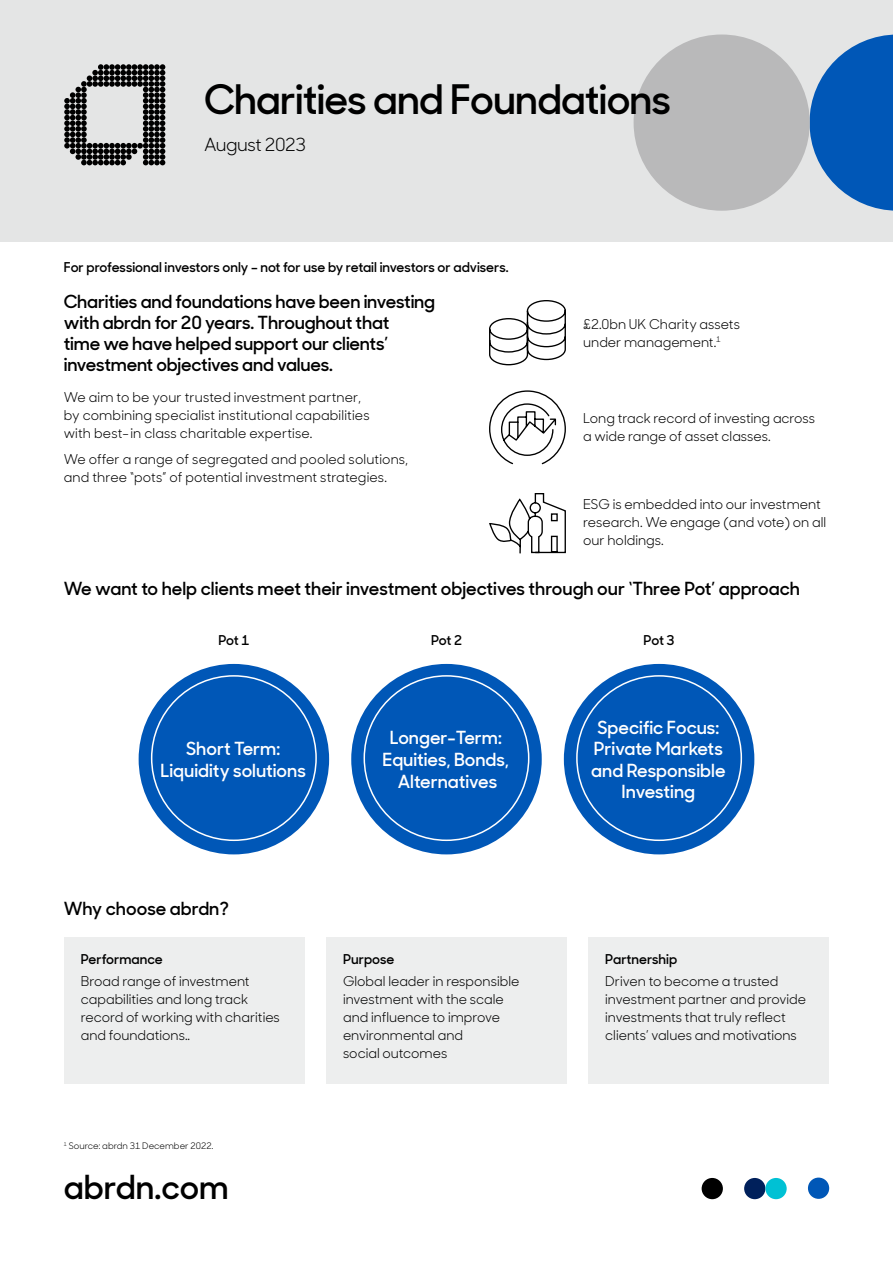
<style>
.page{position:relative;width:893px;height:1263px;background:#fff}
.page>*{position:absolute;margin:0;border:0;box-sizing:border-box;transform-origin:0 0}
.t1{font:600 40.5px "Sharp Sans Display No 1";letter-spacing:-.02em;color:#000}
.t2{font:600 33px "Sharp Sans Display No 1";color:#000}
.t3{font:600 18px/21px "Sharp Sans Display No 1";letter-spacing:-.01em;color:#000}
.t4{font:600 18px/21.6px "Sharp Sans Display No 1";color:#fff;text-align:center}
.t5{font:18px "Sharp Sans Display No 1";letter-spacing:-.02em;color:#000}
.t6{font:13.5px/18px "Sharp Sans Display No 1";color:#000}
.t7{font:600 13.5px "Sharp Sans Display No 1";color:#000}
.t8{font:9px "Sharp Sans Display No 1";color:#000}
</style>
<div class="page">
<div style="left:0;top:0;width:893px;height:241px;background:#e4e5e5"></div>
<svg style="left:809px;top:35px;width:84px;height:176px"></svg>
<div style="left:634px;top:35px;width:176px;height:176px;background:#b9b9ba;border-radius:50%"></div>
<div style="left:744px;top:1178px;width:21px;height:21px;background:#00205b;border-radius:50%"></div>
<div style="left:808px;top:1177px;width:21px;height:22px;background:#0057b7;border-radius:50%"></div>
<div style="left:702px;top:1178px;width:21px;height:21px;background:#000;border-radius:50%"></div>
<div style="left:765px;top:1178px;width:22px;height:21px;background:#00c1d4;border-radius:50%"></div>
<svg style="left:64px;top:64px;width:101px;height:101px"></svg>
<svg style="left:489px;top:493px;width:77px;height:61px"></svg>
<svg style="left:489px;top:390px;width:77px;height:75px"></svg>
<svg style="left:489px;top:300px;width:77px;height:66px"></svg>
<div style="left:139px;top:664px;width:190px;height:190px;background:#0057b7;border-radius:50%"></div>
<div style="left:351px;top:664px;width:191px;height:190px;background:#0057b7;border-radius:50%"></div>
<div style="left:564px;top:664px;width:190px;height:190px;background:#0057b7;border-radius:50%"></div>
<div style="left:64px;top:937px;width:241px;height:146px;background:#edeeee"></div>
<div style="left:326px;top:937px;width:241px;height:146px;background:#edeeee"></div>
<div style="left:588px;top:937px;width:241px;height:146px;background:#edeeee"></div>
<h1 class="t1" style="left:204px;top:68px;width:468px">Charities and Foundations</h1>
<h3 class="t5" style="left:204px;top:130px;width:103px">August 2023</h3>
<p class="t7" style="left:64px;top:257px;width:446px">For professional investors only – not for use by retail investors or advisers.</p>
<h3 class="t3" style="left:64px;top:290px;width:373px">Charities and foundations have been investing with abrdn for 20 years. Throughout that<br>time we have helped support our clients’ investment objectives and values.</h3>
<p class="t6" style="left:64px;top:387px;width:307px">We aim to be your trusted investment partner, by combining specialist institutional capabilities with best-in class charitable expertise.</p>
<p class="t6" style="left:64px;top:449px;width:346px">We offer a range of segregated and pooled solutions, and three “pots” of potential investment strategies.</p>
<p class="t6" style="left:583px;top:314px;width:158px">£2.0bn UK Charity assets under management.<sup>1</sup></p>
<p class="t6" style="left:583px;top:408px;width:234px">Long track record of investing across a wide range of asset classes.</p>
<p class="t6" style="left:583px;top:494px;width:245px">ESG is embedded into our investment research. We engage (and vote) on all our holdings.</p>
<h3 class="t3" style="left:64px;top:577px;width:738px">We want to help clients meet their investment objectives through our ‘Three Pot’ approach</h3>
<p class="t7" style="left:218px;top:630px;width:32px">Pot 1</p>
<p class="t7" style="left:431px;top:630px;width:32px">Pot 2</p>
<p class="t7" style="left:644px;top:630px;width:32px">Pot 3</p>
<h3 class="t4" style="left:160px;top:737px;width:147px">Short Term:<br>Liquidity solutions</h3>
<h3 class="t4" style="left:383px;top:726px;width:128px">Longer-Term:<br>Equities, Bonds,<br>Alternatives</h3>
<h3 class="t4" style="left:591px;top:715px;width:136px">Specific Focus:<br>Private Markets and Responsible<br>Investing</h3>
<h3 class="t3" style="left:64px;top:897px;width:167px">Why choose abrdn?</h3>
<p class="t7" style="left:81px;top:949px;width:84px">Performance</p>
<p class="t6" style="left:81px;top:971px;width:201px">Broad range of investment capabilities and long track record of working with charities and foundations..</p>
<p class="t8" style="left:64px;top:1138px;width:151px"><sup>1</sup> Source: abrdn 31 December 2022.</p>
<h2 class="t2" style="left:64px;top:1162px;width:166px">abrdn.com</h2>
<p class="t7" style="left:343px;top:949px;width:53px">Purpose</p>
<p class="t6" style="left:343px;top:971px;width:178px">Global leader in responsible investment with the scale and influence to improve environmental and<br>social outcomes</p>
<p class="t7" style="left:605px;top:949px;width:74px">Partnership</p>
<p class="t6" style="left:605px;top:971px;width:202px">Driven to become a trusted investment partner and provide investments that truly reflect clients’ values and motivations</p>
</div>
